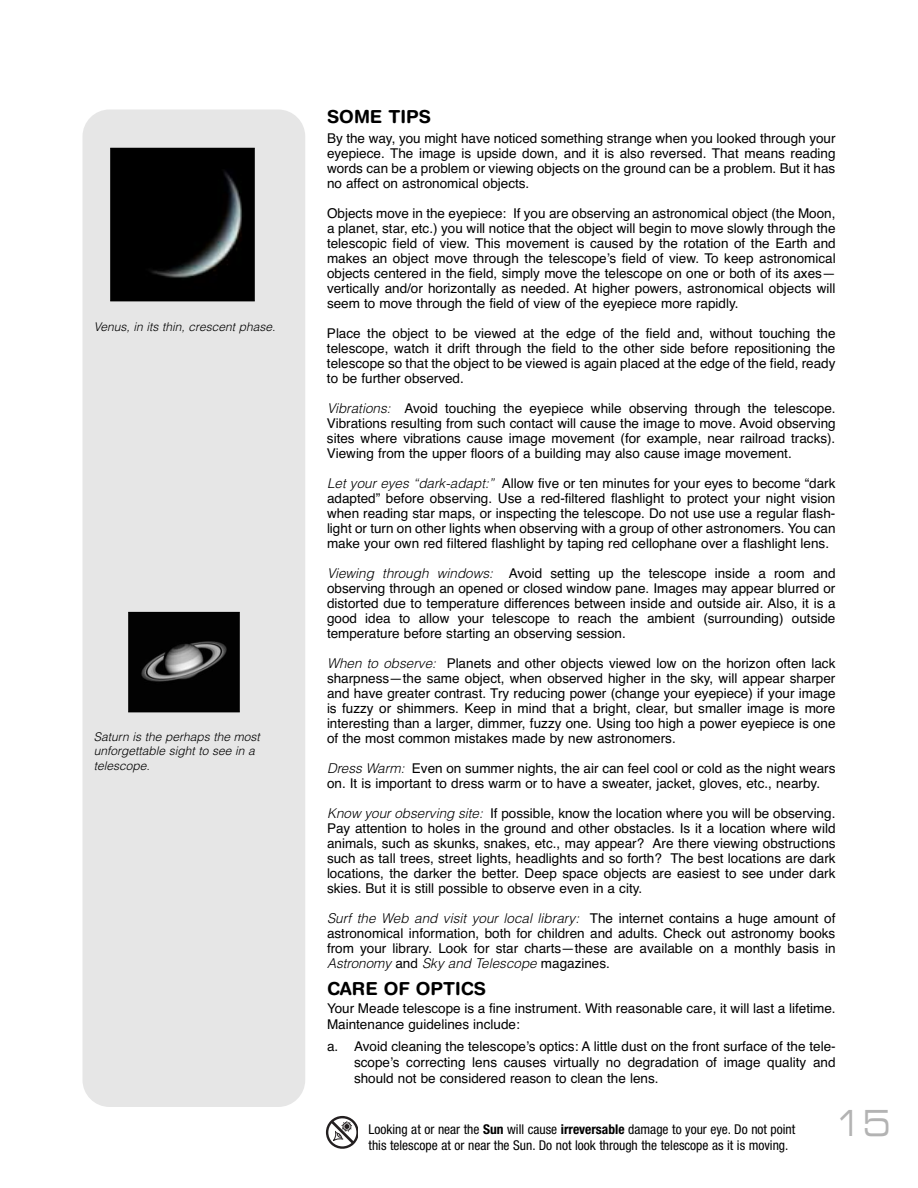
<style>
.page{position:relative;width:918px;height:1188px;background:#fff}
.page>*{position:absolute;margin:0;border:0;box-sizing:border-box;transform-origin:0 0}
.t1{font:36px "Eurostile Extended Two";color:#b3b3b3;scale:.8 1}
.t2{font:700 18px "Helvetica Rounded";color:#000}
.t3{font:13.5px/15px "Helvetica CE";color:#000;text-align:justify}
.t4{font:condensed 13.5px/16.2px "Helvetica Neue";color:#000}
.t5{font:italic 300 13.5px "Helvetica";color:#000}
.t6{font:italic 300 12px/14.4px "Helvetica";color:#000}
.s1{font-family:"Helvetica";font-weight:300;font-style:italic}
.s2{font-family:"Helvetica CE";font-weight:400;font-style:normal}
.s3{font-weight:700}
</style>
<div class="page">
<div style="left:82px;top:109px;width:223px;height:998px;background:#e6e6e6;border-radius:27px"></div>
<img style="left:112px;top:150px;width:141px;height:149px">
<div style="left:110px;top:148px;width:145px;height:153px;border:1px solid #000"></div>
<img style="left:130px;top:614px;width:108px;height:96px">
<div style="left:128px;top:612px;width:112px;height:100px;border:1px solid #000"></div>
<svg style="left:326px;top:1116px;width:32px;height:33px"></svg>
<p class="t6" style="left:94px;top:320px;width:183px">Venus, in its thin, crescent phase.</p>
<p class="t6" style="left:94px;top:729px;width:167px">Saturn is the perhaps the most unforgettable sight to see in a telescope.</p>
<h2 class="t2" style="left:327px;top:110px;width:106px">SOME TIPS</h2>
<p class="t3" style="left:327px;top:131px;width:510px">By the way, you might have noticed something strange when you looked through your eyepiece. The image is upside down, and it is also reversed. That means reading words can be a problem or viewing objects on the ground can be a problem. But it has no affect on astronomical objects.</p>
<p class="t3" style="left:327px;top:206px;width:510px">Objects move in the eyepiece: If you are observing an astronomical object (the Moon, a planet, star, etc.) you will notice that the object will begin to move slowly through the telescopic field of view. This movement is caused by the rotation of the Earth and makes an object move through the telescope’s field of view. To keep astronomical objects centered in the field, simply move the telescope on one or both of its axes— vertically and/or horizontally as needed. At higher powers, astronomical objects will seem to move through the field of view of the eyepiece more rapidly.</p>
<p class="t3" style="left:327px;top:326px;width:510px">Place the object to be viewed at the edge of the field and, without touching the telescope, watch it drift through the field to the other side before repositioning the telescope so that the object to be viewed is again placed at the edge of the field, ready to be further observed.</p>
<p class="t3" style="left:327px;top:401px;width:510px"><span class="s1">Vibrations:</span> Avoid touching the eyepiece while observing through the telescope.<br>Vibrations resulting from such contact will cause the image to move. Avoid observing sites where vibrations cause image movement (for example, near railroad tracks).<br>Viewing from the upper floors of a building may also cause image movement.</p>
<p class="t3" style="left:327px;top:476px;width:510px"><span class="s1">Let your eyes “dark-adapt:”</span> Allow five or ten minutes for your eyes to become “dark adapted” before observing. Use a red-filtered flashlight to protect your night vision when reading star maps, or inspecting the telescope. Do not use use a regular flash&shy;light or turn on other lights when observing with a group of other astronomers. You can make your own red filtered flashlight by taping red cellophane over a flashlight lens.</p>
<p class="t3" style="left:327px;top:566px;width:510px"><span class="s1">Viewing through windows:</span> Avoid setting up the telescope inside a room and observing through an opened or closed window pane. Images may appear blurred or distorted due to temperature differences between inside and outside air. Also, it is a good idea to allow your telescope to reach the ambient (surrounding) outside temperature before starting an observing session.</p>
<p class="t3" style="left:327px;top:656px;width:510px"><span class="s1">When to observe:</span> Planets and other objects viewed low on the horizon often lack sharpness—the same object, when observed higher in the sky, will appear sharper and have greater contrast. Try reducing power (change your eyepiece) if your image is fuzzy or shimmers. Keep in mind that a bright, clear, but smaller image is more interesting than a larger, dimmer, fuzzy one. Using too high a power eyepiece is one of the most common mistakes made by new astronomers.</p>
<p class="t3" style="left:327px;top:761px;width:510px"><span class="s1">Dress Warm:</span> Even on summer nights, the air can feel cool or cold as the night wears on. It is important to dress warm or to have a sweater, jacket, gloves, etc., nearby.</p>
<p class="t3" style="left:327px;top:806px;width:510px"><span class="s1">Know your observing site:</span> If possible, know the location where you will be observing.<br>Pay attention to holes in the ground and other obstacles. Is it a location where wild animals, such as skunks, snakes, etc., may appear? Are there viewing obstructions such as tall trees, street lights, headlights and so forth? The best locations are dark locations, the darker the better. Deep space objects are easiest to see under dark skies. But it is still possible to observe even in a city.</p>
<p class="t5" style="left:327px;top:911px;width:510px">Surf the Web and visit your local library: <span class="s2">The internet contains a huge amount of</span></p>
<p class="t3" style="left:327px;top:926px;width:510px">astronomical information, both for children and adults. Check out astronomy books from your library. Look for star charts—these are available on a monthly basis in</p>
<p class="t5" style="left:327px;top:956px;width:284px">Astronomy <span class="s2">and</span> Sky and Telescope <span class="s2">magazines.</span></p>
<h2 class="t2" style="left:327px;top:982px;width:161px">CARE OF OPTICS</h2>
<p class="t3" style="left:327px;top:1001px;width:510px;line-height:16.2px">Your Meade telescope is a fine instrument. With reasonable care, it will last a lifetime.<br>Maintenance guidelines include:</p>
<p class="t3" style="left:354px;top:1038px;width:483px;line-height:16.2px;text-indent:-27px">a. Avoid cleaning the telescope’s optics: A little dust on the front surface of the tele&shy;scope’s correcting lens causes virtually no degradation of image quality and should not be considered reason to clean the lens.</p>
<p class="t4" style="left:369px;top:1122px;width:428px">Looking at or near the <span class="s3">Sun</span> will cause <span class="s3">irreversable</span> damage to your eye. Do not point this telescope at or near the Sun. Do not look through the telescope as it is moving.</p>
<h1 class="t1" style="left:835px;top:1110px;width:71px">15</h1>
</div>
